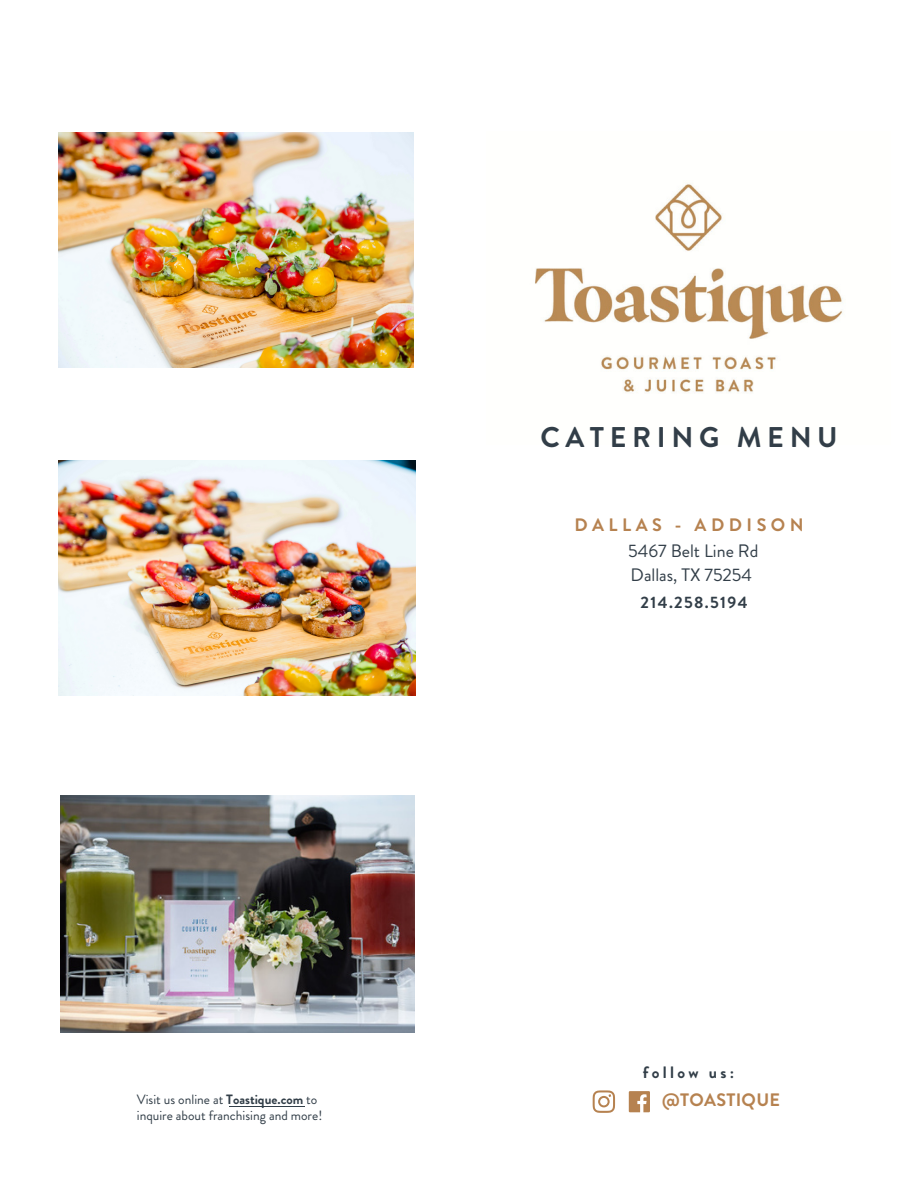
<style>
.page{position:relative;width:918px;height:1188px;background:#fff}
.page>*{position:absolute;margin:0;border:0;box-sizing:border-box;transform-origin:0 0}
.t1{font:700 28.5px "Brandon Grotesque";letter-spacing:.195em;color:#323e48}
.t2{font:18px/25.3px "Brandon Grotesque";color:#323e48;text-align:center}
.t3{font:700 18px "Brandon Grotesque";letter-spacing:.015em;color:#b68250}
.t4{font:700 16.5px "Brandon Grotesque";letter-spacing:.085em;color:#323e48}
.t5{font:700 16.5px "Brandon Grotesque";letter-spacing:.2em;color:#323e48}
.t6{font:13.5px/15.8px "Brandon Grotesque";color:#323e48}
.s1{font-weight:700}
.s2{font-weight:700;color:#b68250}
</style>
<div class="page">
<img style="left:60px;top:795px;width:355px;height:238px">
<img style="left:535px;top:184px;width:308px;height:209px">
<hr style="left:229px;top:1106px;width:76px;height:1px;background:#323e48">
<svg style="left:593px;top:1090px;width:22px;height:23px"></svg>
<svg style="left:629px;top:1091px;width:21px;height:21px"></svg>
<img style="left:58px;top:132px;width:356px;height:236px">
<img style="left:58px;top:461px;width:357px;height:235px">
<p class="t6" style="left:137px;top:1092px;width:187px">Visit us online at <span class="s1">Toastique.com</span> to inquire about franchising and more!</p>
<h2 class="t1" style="left:540px;top:417px;width:299px">CATERING MENU</h2>
<h3 class="t2" style="left:574px;top:512px;width:231px"><span class="s2">DALLAS - ADDISON<br></span>5467 Belt Line Rd<br>Dallas, TX 75254</h3>
<h3 class="t4" style="left:641px;top:591px;width:109px">214.258.5194</h3>
<p class="t5" style="left:643px;top:1060px;width:93px">follow us:</p>
<h4 class="t3" style="left:662px;top:1087px;width:120px">@TOASTIQUE</h4>
</div>
